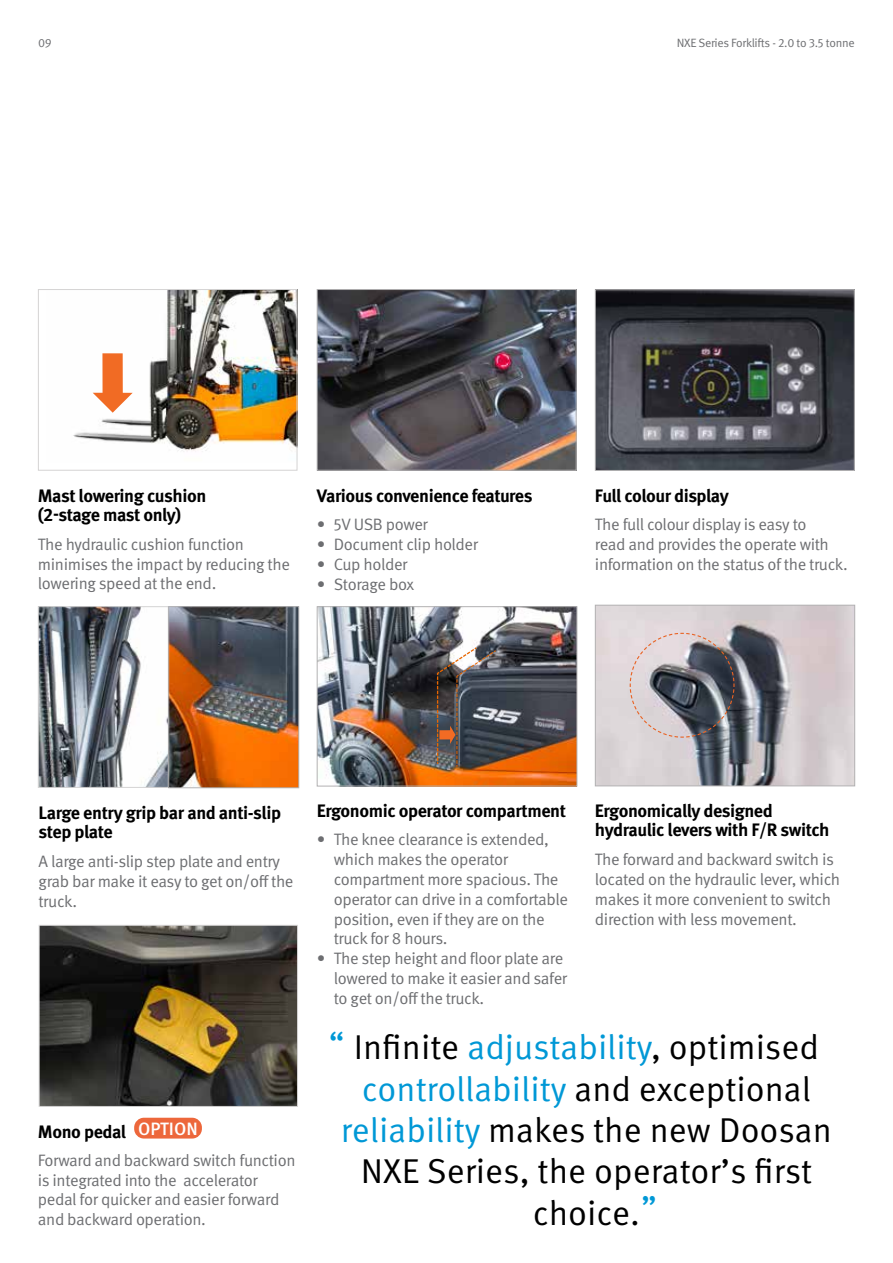
<style>
.page{position:relative;width:893px;height:1263px;background:#fff}
.page>*{position:absolute;margin:0;border:0;box-sizing:border-box;transform-origin:0 0}
.t1{font:34.5px/41.4px "Meta Pro Norm";color:#000;text-align:center}
.t2{font:34.5px "Meta Pro Norm";color:#0098d6}
.t3{font:700 18px/19.5px "Meta Pro";letter-spacing:-.025em;color:#000}
.t4{font:500 17.85px "Meta Pro";color:#fff}
.t5{font:16.5px/19.8px "Meta Pro Norm";letter-spacing:-.025em;color:#6d6e71}
.t6{font:12px "Meta Pro Norm";letter-spacing:-.025em;color:#6d6e71}
.s1{color:#0098d6}
</style>
<div class="page">
<img style="left:319px;top:291px;width:256px;height:178px">
<div style="left:317px;top:289px;width:260px;height:182px;border:1px solid #b3b2b3"></div>
<img style="left:597px;top:607px;width:256px;height:177px">
<div style="left:595px;top:605px;width:260px;height:181px;border:1px solid #b3b2b3"></div>
<svg style="left:629px;top:632px;width:106px;height:106px"></svg>
<img style="left:40px;top:608px;width:257px;height:178px">
<div style="left:38px;top:606px;width:131px;height:182px;border:1px solid #d5d4d4"></div>
<img style="left:73px;top:291px;width:222px;height:161px">
<div style="left:38px;top:289px;width:259px;height:182px;border:1px solid #d5d4d4"></div>
<div style="left:102px;top:353px;width:21px;height:46px;background:#f16b24"></div>
<svg style="left:93px;top:393px;width:40px;height:20px"></svg>
<img style="left:319px;top:608px;width:256px;height:176px">
<div style="left:317px;top:606px;width:260px;height:180px;border:1px solid #b3b2b3"></div>
<img style="left:436px;top:646px;width:60px;height:121px">
<div style="left:168px;top:606px;width:131px;height:182px;border:1px solid #b3b2b3"></div>
<img style="left:597px;top:291px;width:256px;height:178px">
<div style="left:595px;top:289px;width:260px;height:182px;border:1px solid #b3b2b3"></div>
<img style="left:41px;top:927px;width:255px;height:178px">
<div style="left:39px;top:925px;width:259px;height:182px;border:1px solid #d5d4d4"></div>
<div style="left:134px;top:1118px;width:68px;height:20px;background:#ed673b;border-radius:10px"></div>
<p class="t6" style="left:38px;top:34px;width:15px">09</p>
<p class="t6" style="left:677px;top:34px;width:180px">NXE Series Forklifts - 2.0 to 3.5 tonne</p>
<p class="t3" style="left:38px;top:484px;width:170px">Mast lowering cushion (2-stage mast only)</p>
<p class="t5" style="left:38px;top:533px;width:254px">The hydraulic cushion function minimises the impact by reducing the lowering speed at the end.</p>
<p class="t3" style="left:317px;top:484px;width:217px">Various convenience features</p>
<p class="t5" style="left:317px;top:514px;width:113px">• 5V USB power</p>
<p class="t5" style="left:317px;top:533px;width:163px">• Document clip holder</p>
<p class="t5" style="left:317px;top:553px;width:92px">• Cup holder</p>
<p class="t5" style="left:317px;top:573px;width:99px">• Storage box</p>
<p class="t3" style="left:595px;top:484px;width:135px">Full colour display</p>
<p class="t5" style="left:595px;top:514px;width:254px">The full colour display is easy to<br>read and provides the operate with information on the status of the truck.</p>
<p class="t3" style="left:39px;top:801px;width:244px">Large entry grip bar and anti-slip step plate</p>
<p class="t5" style="left:39px;top:850px;width:256px">A large anti-slip step plate and entry grab bar make it easy to get on/off the truck.</p>
<p class="t4" style="left:138px;top:1117px;width:61px">OPTION</p>
<p class="t3" style="left:38px;top:1120px;width:90px">Mono pedal</p>
<p class="t5" style="left:38px;top:1150px;width:259px">Forward and backward switch function is integrated into the accelerator pedal for quicker and easier forward and backward operation.</p>
<p class="t3" style="left:317px;top:799px;width:251px">Ergonomic operator compartment</p>
<p class="t5" style="left:334px;top:829px;width:236px;text-indent:-17px">• The knee clearance is extended, which makes the operator compartment more spacious. The operator can drive in a comfortable position, even if they are on the truck for 8 hours.</p>
<p class="t5" style="left:334px;top:947px;width:235px;text-indent:-17px">• The step height and floor plate are lowered to make it easier and safer to get on/off the truck.</p>
<p class="t3" style="left:595px;top:800px;width:236px">Ergonomically designed hydraulic levers with F/R switch</p>
<p class="t5" style="left:595px;top:848px;width:247px">The forward and backward switch is located on the hydraulic lever, which makes it more convenient to switch direction with less movement.</p>
<h1 class="t2" style="left:329px;top:1018px;width:18px">“</h1>
<h1 class="t1" style="left:341px;top:1024px;width:493px">Infinite <span class="s1">adjustability</span>, optimised <span class="s1">controllability</span> and exceptional <span class="s1">reliability</span> makes the new Doosan<br>NXE Series, the operator’s first choice.</h1>
<h1 class="t2" style="left:641px;top:1182px;width:18px">”</h1>
</div>
